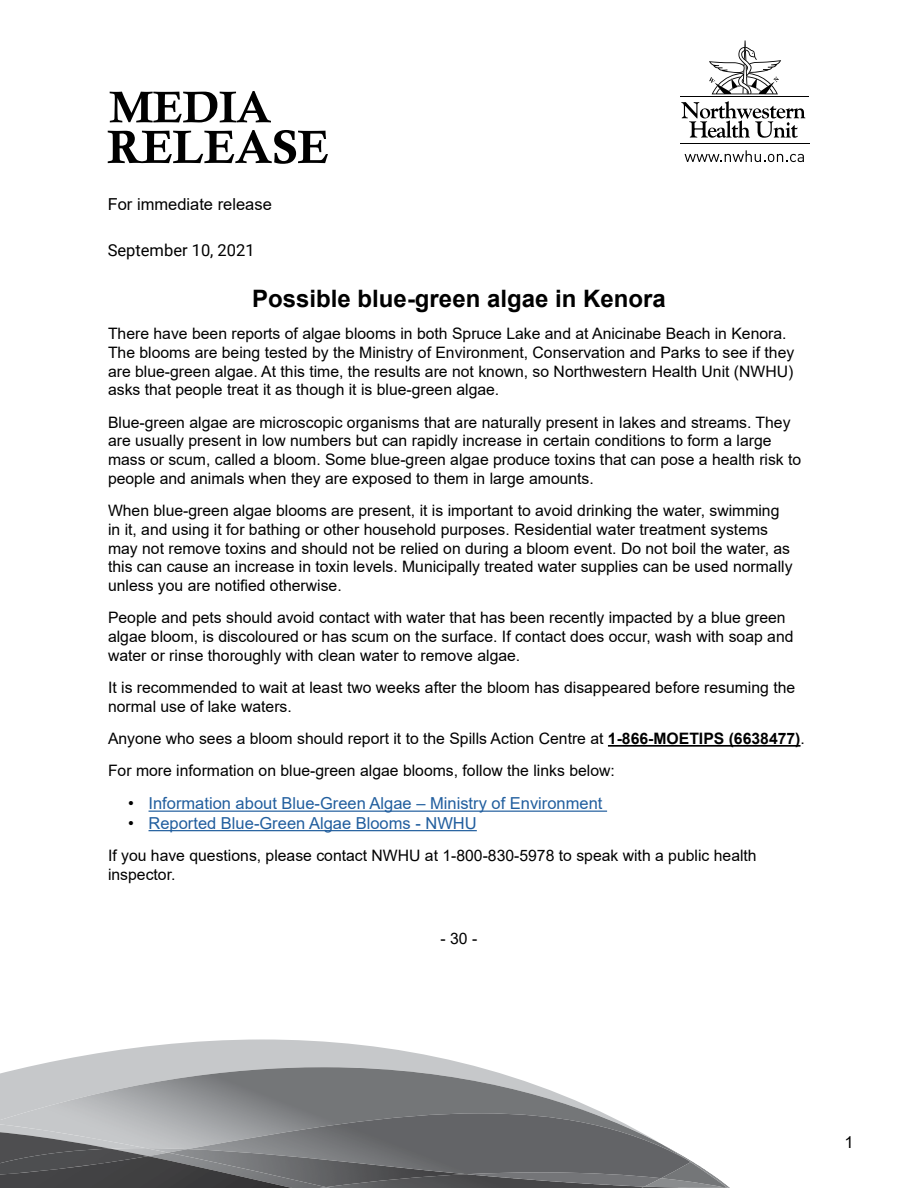
<style>
.page{position:relative;width:918px;height:1188px;background:#fff}
.page>*{position:absolute;margin:0;border:0;box-sizing:border-box;transform-origin:0 0}
.t1{font:700 24px "Arial";color:#000}
.t2{font:16.5px "Arial";color:#215e9e}
.t3{font:16.5px "Arial";color:#000}
.t4{font:16.5px "Roboto";color:#000}
.t5{font:15.75px/18.8px "Arial";color:#000}
.s1{font-weight:700}
.s2{color:#000}
</style>
<div class="page">
<svg style="left:28px;top:1040px;width:450px;height:27px;fill:#c6c8ca"></svg>
<img style="left:0;top:1067px;width:603px;height:62px">
<img style="left:661px;top:1162px;width:66px;height:25px">
<img style="left:644px;top:1187px;width:80px;height:1px">
<svg style="left:0;top:1129px;width:188px;height:27px;background:#949597"></svg>
<img style="left:644px;top:1178px;width:17px;height:9px">
<img style="left:188px;top:1113px;width:503px;height:65px">
<img style="left:0;top:1156px;width:303px;height:32px">
<img style="left:0;top:1160px;width:125px;height:17px">
<img style="left:326px;top:1174px;width:318px;height:14px">
<img style="left:168px;top:1149px;width:299px;height:38px">
<hr style="left:680px;top:144px;width:130px;height:1px;background:#000">
<svg style="left:685px;top:150px;width:119px;height:12px"></svg>
<svg style="left:681px;top:101px;width:124px;height:37px"></svg>
<hr style="left:680px;top:97px;width:129px;height:1px;background:#000">
<svg style="left:709px;top:41px;width:72px;height:54px"></svg>
<svg style="left:110px;top:91px;width:161px;height:31px"></svg>
<svg style="left:108px;top:130px;width:220px;height:34px"></svg>
<hr style="left:608px;top:745px;width:193px;height:2px;background:#000">
<hr style="left:149px;top:811px;width:458px;height:1px;background:#215e9e">
<hr style="left:149px;top:830px;width:328px;height:1px;background:#215e9e">
<p class="t3" style="left:108px;top:193px;width:166px">For immediate release</p>
<p class="t4" style="left:108px;top:239px;width:149px">September 10, 2021</p>
<h1 class="t1" style="left:252px;top:282px;width:415px">Possible blue-green algae in Kenora</h1>
<p class="t5" style="left:108px;top:324px;width:688px">There have been reports of algae blooms in both Spruce Lake and at Anicinabe Beach in Kenora.<br>The blooms are being tested by the Ministry of Environment, Conservation and Parks to see if they are blue-green algae. At this time, the results are not known, so Northwestern Health Unit (NWHU) asks that people treat it as though it is blue-green algae.</p>
<p class="t5" style="left:108px;top:413px;width:695px">Blue-green algae are microscopic organisms that are naturally present in lakes and streams. They are usually present in low numbers but can rapidly increase in certain conditions to form a large mass or scum, called a bloom. Some blue-green algae produce toxins that can pose a health risk to people and animals when they are exposed to them in large amounts.</p>
<p class="t5" style="left:108px;top:501px;width:686px">When blue-green algae blooms are present, it is important to avoid drinking the water, swimming in it, and using it for bathing or other household purposes. Residential water treatment systems may not remove toxins and should not be relied on during a bloom event. Do not boil the water, as this can cause an increase in toxin levels. Municipally treated water supplies can be used normally unless you are notified otherwise.</p>
<p class="t5" style="left:108px;top:608px;width:687px">People and pets should avoid contact with water that has been recently impacted by a blue green algae bloom, is discoloured or has scum on the surface. If contact does occur, wash with soap and water or rinse thoroughly with clean water to remove algae.</p>
<p class="t5" style="left:108px;top:678px;width:689px">It is recommended to wait at least two weeks after the bloom has disappeared before resuming the normal use of lake waters.</p>
<p class="t5" style="left:108px;top:722px;width:698px;line-height:32.2px">Anyone who sees a bloom should report it to the Spills Action Centre at <span class="s1">1-866-MOETIPS (6638477)</span>.<br>For more information on blue-green algae blooms, follow the links below:</p>
<p class="t2" style="left:128px;top:792px;width:476px"><span class="s2">•</span> Information about Blue-Green Algae – Ministry of Environment</p>
<p class="t2" style="left:128px;top:812px;width:350px"><span class="s2">•</span> Reported Blue-Green Algae Blooms - NWHU</p>
<p class="t5" style="left:108px;top:846px;width:650px">If you have questions, please contact NWHU at 1-800-830-5978 to speak with a public health inspector.</p>
<p class="t5" style="left:441px;top:929px;width:38px">- 30 -</p>
<p class="t3" style="left:844px;top:1130px;width:11px">1</p>
</div>
